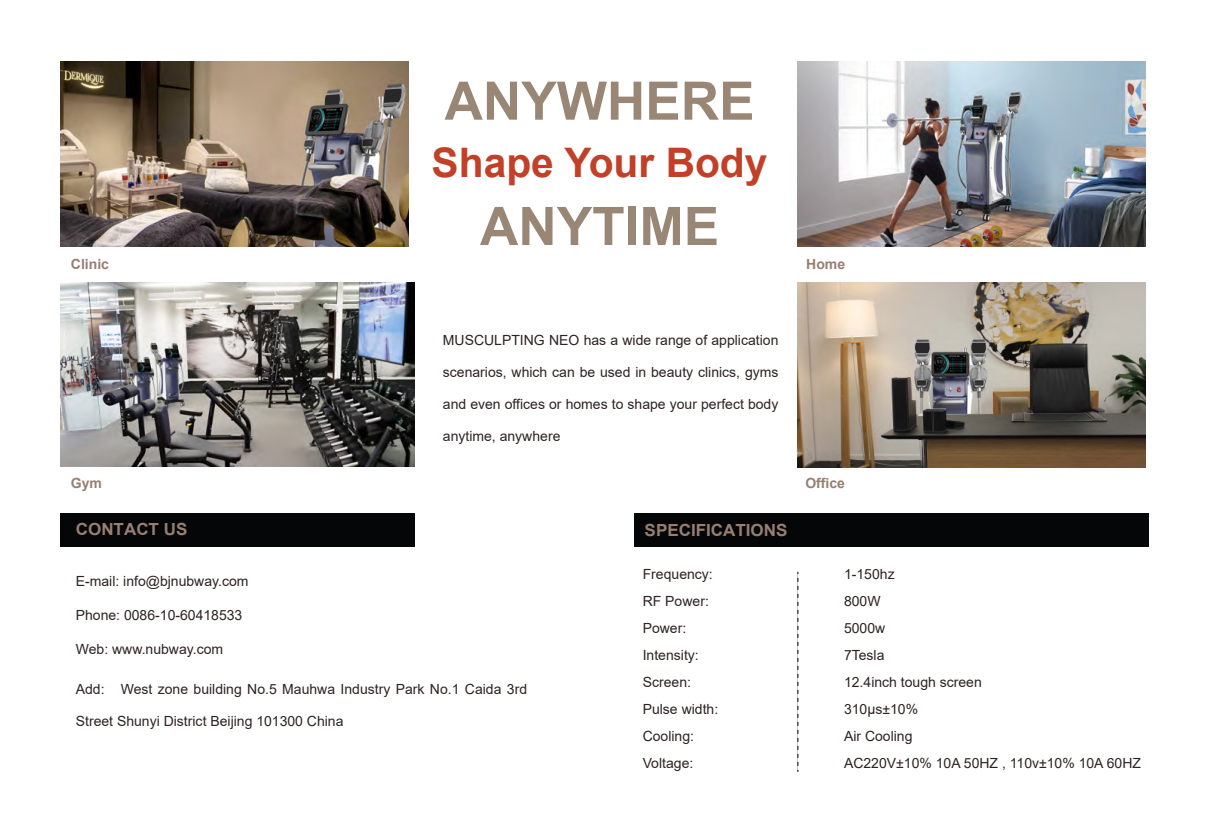
<style>
.page{position:relative;width:1208px;height:825px;background:#fff}
.page>*{position:absolute;margin:0;border:0;box-sizing:border-box;transform-origin:0 0}
.t1{font:700 53.1px "Arial";color:#998675}
.t2{font:700 40.7px "Arial";color:#c14027}
.t3{font:700 16.7px "Arial";color:#977f72}
.t4{font:14px/27px "Arial";color:#2e2222}
.t5{font:700 14px "Arial";color:#977f72}
</style>
<div class="page">
<div style="left:60px;top:513px;width:355px;height:34px;background:#050608"></div>
<img style="left:60px;top:62px;width:348px;height:185px">
<svg style="left:384px;top:89px;width:18px;height:14px"></svg>
<svg style="left:325px;top:94px;width:16px;height:11px"></svg>
<img style="left:60px;top:282px;width:355px;height:185px">
<img style="left:798px;top:282px;width:347px;height:186px">
<img style="left:798px;top:61px;width:347px;height:186px">
<div style="left:634px;top:513px;width:514px;height:34px;background:#050608"></div>
<svg style="left:797px;top:572px;width:1px;height:200px"></svg>
<svg style="left:1009px;top:96px;width:11px;height:9px"></svg>
<svg style="left:973px;top:99px;width:10px;height:7px"></svg>
<svg style="left:913px;top:343px;width:18px;height:10px"></svg>
<svg style="left:969px;top:343px;width:18px;height:10px"></svg>
<svg style="left:123px;top:358px;width:6px;height:5px"></svg>
<svg style="left:144px;top:359px;width:6px;height:4px"></svg>
<svg style="left:151px;top:345px;width:7px;height:4px"></svg>
<svg style="left:173px;top:345px;width:5px;height:4px"></svg>
<h1 class="t1" style="left:444px;top:64px;width:311px">ANYWHERE</h1>
<h2 class="t2" style="left:431px;top:134px;width:337px">Shape Your Body</h2>
<p class="t5" style="left:71px;top:255px;width:40px">Clinic</p>
<p class="t5" style="left:71px;top:473px;width:33px">Gym</p>
<h1 class="t1" style="left:480px;top:189px;width:241px">ANYTIME</h1>
<p class="t4" style="left:443px;top:326px;width:337px">MUSCULPTING NEO has a wide range of application</p>
<p class="t4" style="left:443px;top:358px;width:337px">scenarios, which can be used in beauty clinics, gyms</p>
<p class="t4" style="left:443px;top:390px;width:337px">and even offices or homes to shape your perfect body</p>
<p class="t4" style="left:443px;top:422px;width:119px">anytime, anywhere</p>
<p class="t5" style="left:806px;top:255px;width:40px">Home</p>
<p class="t5" style="left:805px;top:473px;width:41px">Office</p>
<p class="t3" style="left:76px;top:517px;width:113px">CONTACT US</p>
<p class="t4" style="left:76px;top:568px;width:174px">E-mail: info@bjnubway.com</p>
<p class="t4" style="left:76px;top:602px;width:168px">Phone: 0086-10-60418533</p>
<p class="t4" style="left:76px;top:636px;width:149px">Web: www.nubway.com</p>
<p class="t4" style="left:76px;top:676px;width:453px">Add: West zone building No.5 Mauhwa Industry Park No.1 Caida 3rd</p>
<p class="t4" style="left:76px;top:708px;width:269px">Street Shunyi District Beijing 101300 China</p>
<p class="t3" style="left:644px;top:518px;width:144px">SPECIFICATIONS</p>
<p class="t4" style="left:643px;top:560px;width:77px">Frequency:<br>RF Power:<br>Power:<br>Intensity:<br>Screen:<br>Pulse width:<br>Cooling:<br>Voltage:</p>
<p class="t4" style="left:844px;top:560px;width:298px">1-150hz<br>800W<br>5000w<br>7Tesla<br>12.4inch tough screen<br>310μs±10%<br>Air Cooling<br>AC220V±10% 10A 50HZ , 110v±10% 10A 60HZ</p>
</div>
